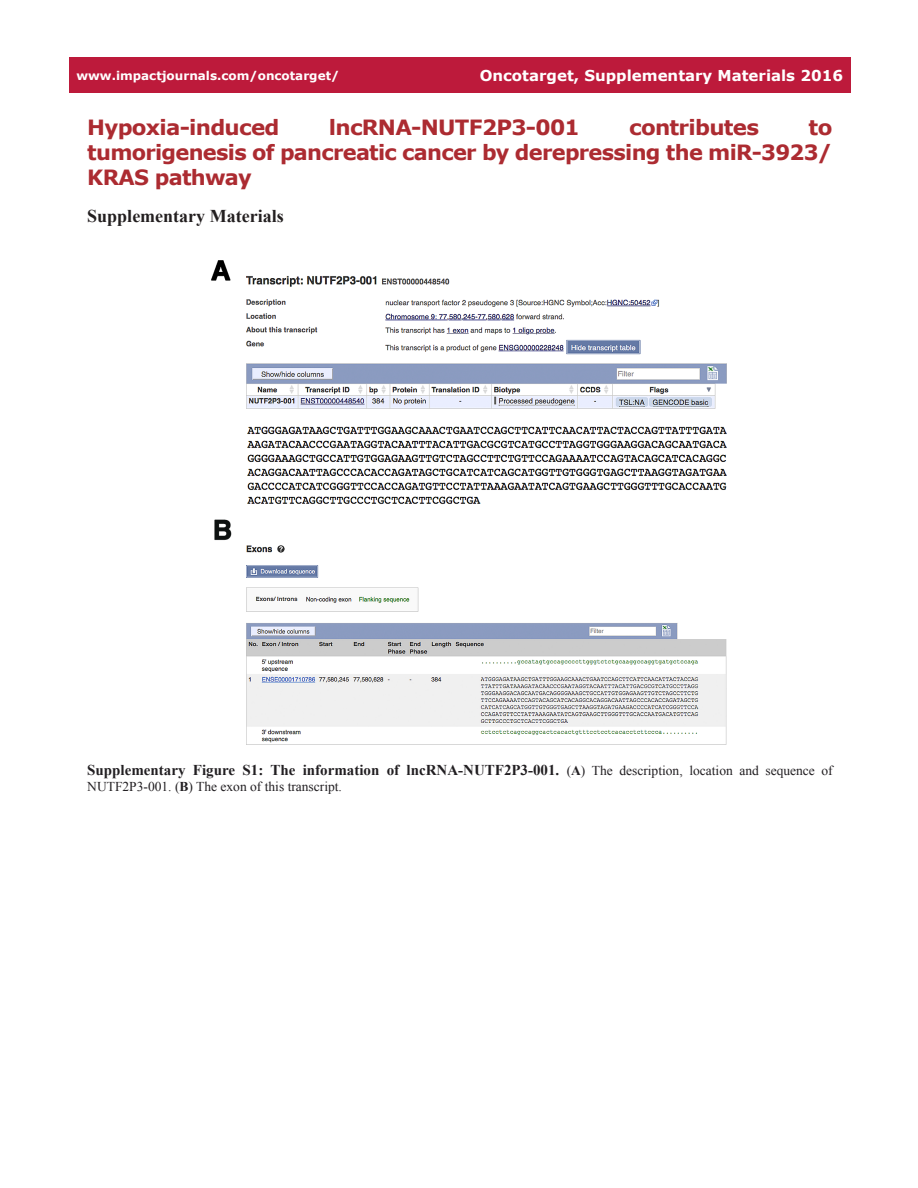
<style>
.page{position:relative;width:918px;height:1188px;background:#fff}
.page>*{position:absolute;margin:0;border:0;box-sizing:border-box;transform-origin:0 0}
.t1{font:700 21px/25.2px "Verdana";letter-spacing:-.035em;color:#ac2b31;text-align:justify}
.t2{font:700 18px "Times New Roman";color:#231f20}
.FigureText{font:700 15px "Times New Roman";color:#221f22}
.t3{font:700 15px "Verdana";color:#fff}
.FigureText-2{font:13.5px "Times New Roman";color:#221f22}
.t4{font:700 12px "Verdana";color:#fff}
.s1{font-weight:400;font-size:13.5px}
.s2{font-size:13.5px}
.s3{font-weight:700}
</style>
<div class="page">
<div style="left:69px;top:57px;width:781px;height:36px;background:#bd1a3b"></div>
<img style="left:211px;top:261px;width:515px;height:483px">
<p class="t4" style="left:76px;top:67px;width:264px">www.impactjournals.com/oncotarget/</p>
<p class="t3" style="left:480px;top:65px;width:365px">Oncotarget, Supplementary Materials 2016</p>
<p class="t1" style="left:87px;top:114px;width:194px">Hypoxia-induced</p>
<p class="t1" style="left:329px;top:114px;width:252px">lncRNA-NUTF2P3-001</p>
<p class="t1" style="left:629px;top:114px;width:131px">contributes</p>
<p class="t1" style="left:87px;top:114px;width:747px;text-indent:721px">to tumorigenesis of pancreatic cancer by derepressing the miR-3923/ KRAS pathway</p>
<p class="t2" style="left:87px;top:203px;width:198px">Supplementary Materials</p>
<p class="FigureText" style="left:87px;top:760px;width:747px">Supplementary Figure S1: The information of lncRNA-NUTF2P3-001. <span class="s1">(</span><span class="s2">A</span><span class="s1">) The description, location and sequence of</span></p>
<p class="FigureText-2" style="left:87px;top:778px;width:256px">NUTF2P3-001. (<span class="s3">B</span>) The exon of this transcript.</p>
</div>
